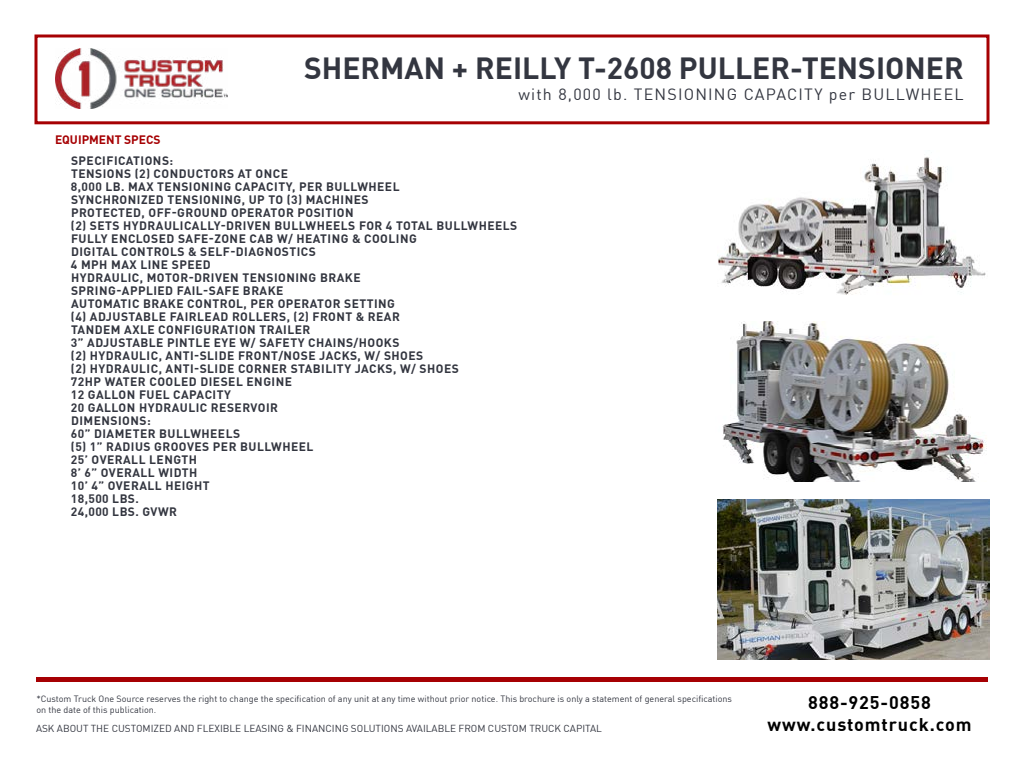
<style>
.page{position:relative;width:1024px;height:768px;background:#fff}
.page>*{position:absolute;margin:0;border:0;box-sizing:border-box;transform-origin:0 0}
.t1{font:700 30px "DIN Pro";color:#333640}
.t2{font:700 18px/21.6px "DIN Pro";letter-spacing:.05em;color:#000;text-align:center}
.t3{font:16px "DIN Pro";letter-spacing:.075em;color:#333640}
.t4{font:700 12px/13px "DIN Pro";letter-spacing:.04em;color:#333640}
.t5{font:700 12px "DIN Pro";color:#a60003}
.t6{font:10px "DIN Pro";color:#333640}
.t7{font:9px/10.8px "DIN Pro";color:#333640}
</style>
<div class="page">
<div style="left:34px;top:34px;width:956px;height:90px;background:#fff;border:3px solid #a60003"></div>
<img style="left:56px;top:49px;width:172px;height:60px">
<img style="left:717px;top:157px;width:269px;height:138px">
<img style="left:722px;top:321px;width:265px;height:160px">
<img style="left:717px;top:499px;width:273px;height:160px">
<div style="left:36px;top:677px;width:952px;height:5px;background:#a60003"></div>
<p class="t5" style="left:55px;top:130px;width:107px">EQUIPMENT SPECS</p>
<h1 class="t1" style="left:304px;top:45px;width:661px">SHERMAN + REILLY T-2608 PULLER-TENSIONER</h1>
<h3 class="t3" style="left:518px;top:82px;width:447px">with 8,000 lb. TENSIONING CAPACITY per BULLWHEEL</h3>
<p class="t4" style="left:71px;top:154px;width:448px">SPECIFICATIONS:<br>TENSIONS (2) CONDUCTORS AT ONCE<br>8,000 LB. MAX TENSIONING CAPACITY, PER BULLWHEEL<br>SYNCHRONIZED TENSIONING, UP TO (3) MACHINES<br>PROTECTED, OFF-GROUND OPERATOR POSITION<br>(2) SETS HYDRAULICALLY-DRIVEN BULLWHEELS FOR 4 TOTAL BULLWHEELS FULLY ENCLOSED SAFE-ZONE CAB W/ HEATING &amp; COOLING<br>DIGITAL CONTROLS &amp; SELF-DIAGNOSTICS<br>4 MPH MAX LINE SPEED<br>HYDRAULIC, MOTOR-DRIVEN TENSIONING BRAKE<br>SPRING-APPLIED FAIL-SAFE BRAKE<br>AUTOMATIC BRAKE CONTROL, PER OPERATOR SETTING<br>(4) ADJUSTABLE FAIRLEAD ROLLERS, (2) FRONT &amp; REAR<br>TANDEM AXLE CONFIGURATION TRAILER<br>3” ADJUSTABLE PINTLE EYE W/ SAFETY CHAINS/HOOKS<br>(2) HYDRAULIC, ANTI-SLIDE FRONT/NOSE JACKS, W/ SHOES<br>(2) HYDRAULIC, ANTI-SLIDE CORNER STABILITY JACKS, W/ SHOES<br>72HP WATER COOLED DIESEL ENGINE<br>12 GALLON FUEL CAPACITY<br>20 GALLON HYDRAULIC RESERVOIR<br>DIMENSIONS:<br>60” DIAMETER BULLWHEELS<br>(5) 1” RADIUS GROOVES PER BULLWHEEL<br>25’ OVERALL LENGTH<br>8’ 6” OVERALL WIDTH<br>10’ 4” OVERALL HEIGHT<br>18,500 LBS.<br>24,000 LBS. GVWR</p>
<p class="t7" style="left:36px;top:693px;width:697px">*Custom Truck One Source reserves the right to change the specification of any unit at any time without prior notice. This brochure is only a statement of general specifications on the date of this publication.</p>
<p class="t6" style="left:36px;top:720px;width:567px">ASK ABOUT THE CUSTOMIZED AND FLEXIBLE LEASING &amp; FINANCING SOLUTIONS AVAILABLE FROM CUSTOM TRUCK CAPITAL</p>
<h2 class="t2" style="left:767px;top:691px;width:206px">888-925-0858 www.customtruck.com</h2>
</div>
